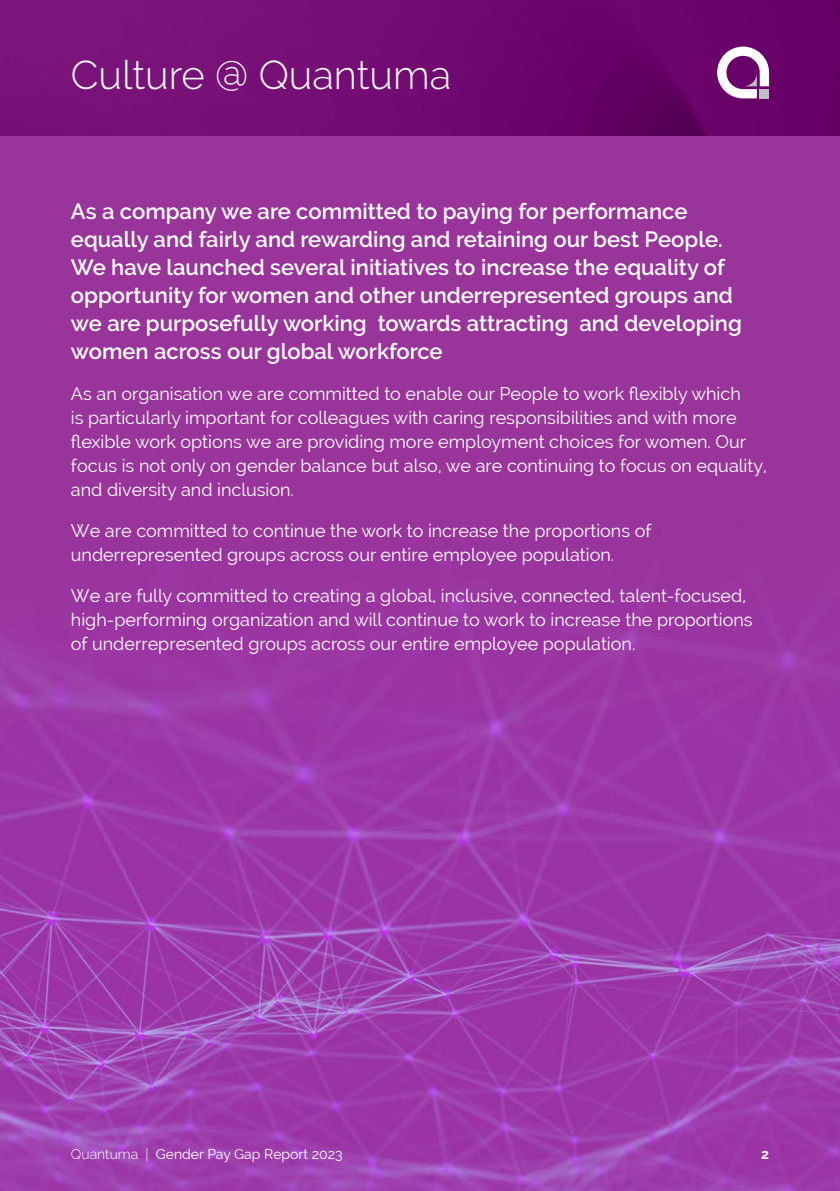
<style>
.page{position:relative;width:840px;height:1191px;background:#fff}
.page>*{position:absolute;margin:0;border:0;box-sizing:border-box;transform-origin:0 0}
.t1{font:300 40px "Raleway";color:#fff}
.t2{font:600 22px/28px "Raleway";color:#fff}
.t3{font:18px/24px "Raleway";color:#fff}
.t4{font:14px "Raleway";color:#fff}
.t5{font:700 14px "Raleway";color:#fff}
.s1{font-weight:300}
</style>
<div class="page">
<img style="left:0;top:0;width:839px;height:136px">
<svg style="left:716px;top:47px;width:52px;height:51px"></svg>
<img style="left:0;top:136px;width:839px;height:1055px">
<h1 class="t1" style="left:71px;top:51px;width:381px">Culture @ Quantuma</h1>
<p class="t2" style="left:71px;top:197px;width:672px">As a company we are committed to paying for performance equally and fairly and rewarding and retaining our best People.<br>We have launched several initiatives to increase the equality of opportunity for women and other underrepresented groups and we are purposefully working towards attracting and developing women across our global workforce</p>
<p class="t3" style="left:71px;top:382px;width:697px">As an organisation we are committed to enable our People to work flexibly which<br>is particularly important for colleagues with caring responsibilities and with more flexible work options we are providing more employment choices for women. Our focus is not only on gender balance but also, we are continuing to focus on equality, and diversity and inclusion.</p>
<p class="t3" style="left:71px;top:519px;width:582px">We are committed to continue the work to increase the proportions of underrepresented groups across our entire employee population.</p>
<p class="t3" style="left:71px;top:584px;width:682px">We are fully committed to creating a global, inclusive, connected, talent-focused, high-performing organization and will continue to work to increase the proportions of underrepresented groups across our entire employee population.</p>
<p class="t4" style="left:71px;top:1145px;width:273px"><span class="s1">Quantuma |</span> Gender Pay Gap Report 2023</p>
<p class="t5" style="left:760px;top:1145px;width:9px">2</p>
</div>
